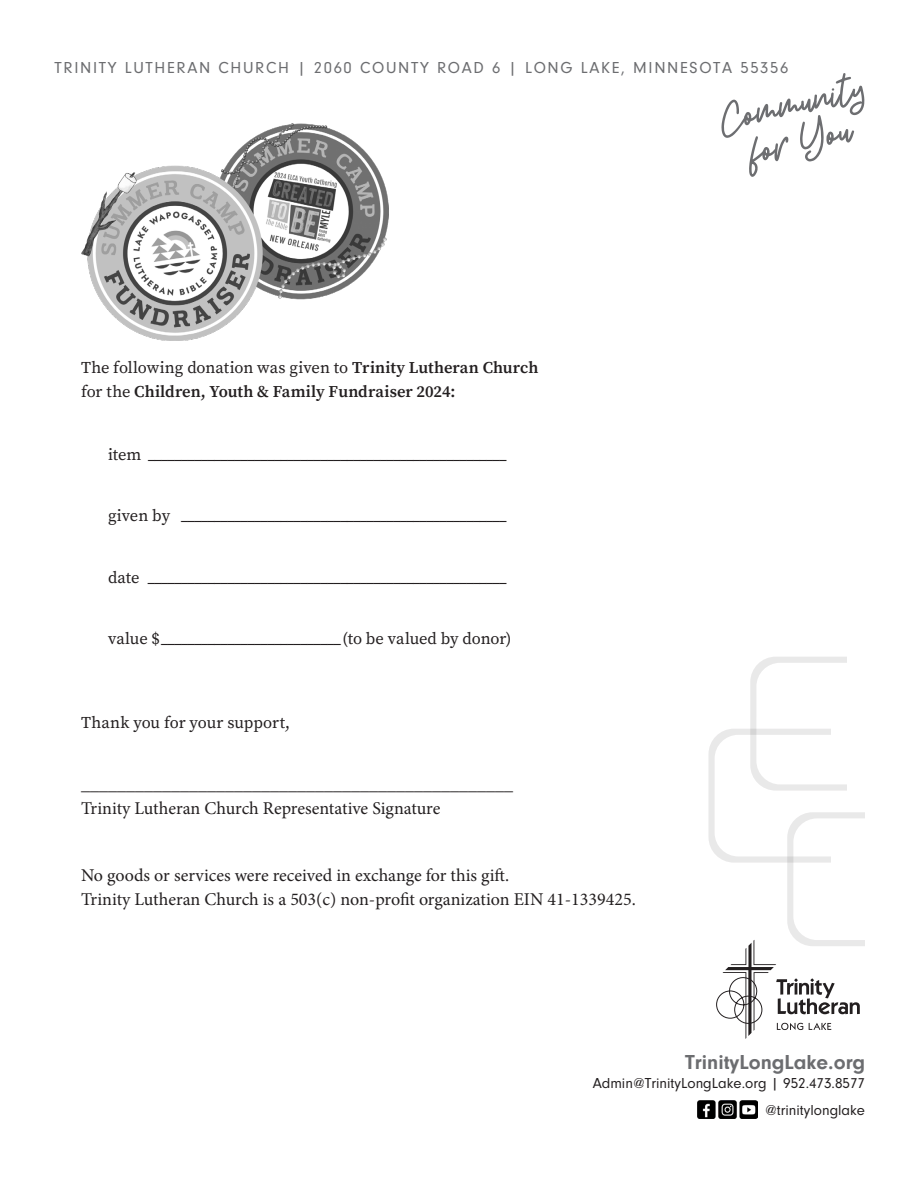
<style>
.page{position:relative;width:918px;height:1188px;background:#fff}
.page>*{position:absolute;margin:0;border:0;box-sizing:border-box;transform-origin:0 0}
.t1{font:700 21px "Neuzeit Gro";color:#6c6d70}
.t2{font:18px "Minion Pro";color:#231f20}
.t3{font:16.5px "Source Serif Pro";color:#231f20}
.t4{font:16.5px "Neuzeit Gro";letter-spacing:.1em;color:#6c6d70}
.t5{font:600 16.5px "Source Serif Pro";letter-spacing:.005em;color:#231f20}
.t6{font:15px "Neuzeit Gro";color:#231f20}
.s1{font-weight:600}
.s2{font-weight:400}
</style>
<div class="page">
<img style="left:698px;top:1101px;width:59px;height:18px">
<svg style="left:708px;top:657px;width:156px;height:382px"></svg>
<svg style="left:721px;top:73px;width:144px;height:104px"></svg>
<img style="left:81px;top:123px;width:307px;height:218px">
<p class="t4" style="left:55px;top:58px;width:735px">TRINITY LUTHERAN CHURCH | 2060 COUNTY ROAD 6 | LONG LAKE, MINNESOTA 55356</p>
<p class="t3" style="left:81px;top:356px;width:459px">The following donation was given to <span class="s1">Trinity Lutheran Church</span></p>
<p class="t5" style="left:81px;top:380px;width:376px"><span class="s2">for the</span> Children, Youth &amp; Family Fundraiser 2024:</p>
<p class="t3" style="left:108px;top:443px;width:401px">item ______________________________________________________</p>
<p class="t3" style="left:108px;top:505px;width:401px">given by _________________________________________________</p>
<p class="t3" style="left:108px;top:566px;width:401px">date ______________________________________________________</p>
<p class="t3" style="left:108px;top:628px;width:405px">value $___________________________ (to be valued by donor)</p>
<p class="t3" style="left:81px;top:712px;width:211px">Thank you for your support,</p>
<p class="t2" style="left:81px;top:772px;width:433px">________________________________________________</p>
<p class="t2" style="left:81px;top:796px;width:361px">Trinity Lutheran Church Representative Signature</p>
<p class="t2" style="left:81px;top:864px;width:430px">No goods or services were received in exchange for this gift.</p>
<p class="t2" style="left:81px;top:888px;width:556px">Trinity Lutheran Church is a 503(c) non-profit organization EIN 41-1339425.</p>
<p class="t1" style="left:685px;top:1050px;width:181px">TrinityLongLake.org</p>
<p class="t6" style="left:593px;top:1075px;width:274px">Admin@TrinityLongLake.org | 952.473.8577</p>
<p class="t6" style="left:765px;top:1102px;width:101px">@trinitylonglake</p>
</div>
